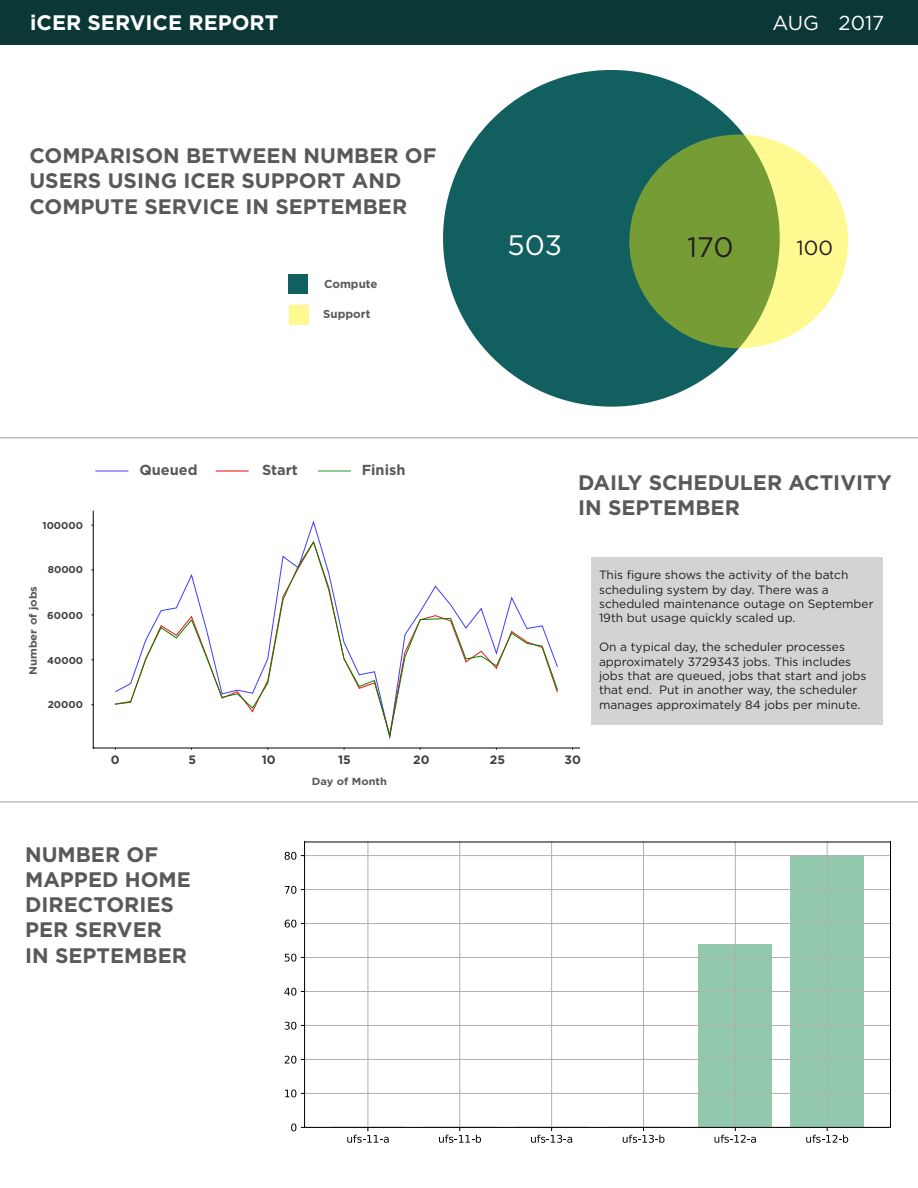
<style>
.page{position:relative;width:918px;height:1188px;background:#fff}
.page>*{position:absolute;margin:0;border:0;box-sizing:border-box;transform-origin:0 0}
.t1{font:28.2px "Gotham";color:#fff}
.t2{font:28.2px "Gotham";color:#231f20}
.t3{font:700 21px/25.2px "Gotham";color:#58595b}
.t4{font:700 21px "Gotham";color:#fff}
.t5{font:20.55px "Gotham";color:#231f20}
.t6{font:20.25px "Gotham";color:#fff}
.t7{font:700 14.55px "Gotham";color:#58595b}
.t8{font:700 12.15px "Gotham";color:#414042}
.t9{font:12px/14.4px "Gotham";color:#231f20}
.t10{font:700 11.55px "Gotham";color:#58595b}
.t11{font:700 10.5px "Gotham";letter-spacing:-.005em;color:#58595b;scale:1.07 1}
.t12{font:700 10.35px "Gotham";color:#58595b;scale:1.07 1}
.t13{font:700 10.05px "Gotham";color:#414042}
</style>
<div class="page">
<hr style="left:0;top:437px;width:918px;height:2px;background:#bcbec0">
<hr style="left:0;top:801px;width:918px;height:2px;background:#bcbec0">
<div style="left:0;top:0;width:918px;height:45px;background:#0b3836"></div>
<div style="left:592px;top:557px;width:291px;height:167px;background:#d1d3d4"></div>
<div style="left:288px;top:275px;width:20px;height:19px;background:#115f5e"></div>
<div style="left:289px;top:305px;width:20px;height:19px;background:#fff992"></div>
<div style="left:443px;top:70px;width:337px;height:337px;background:#115f5e;border-radius:50%"></div>
<svg style="left:629px;top:135px;width:219px;height:213px;background:#a3bb53"></svg>
<hr style="left:95px;top:471px;width:33px;height:1px;background:#3d3dff">
<hr style="left:216px;top:470px;width:33px;height:2px;background:#ec110a">
<hr style="left:318px;top:470px;width:33px;height:2px;background:#2f972e">
<svg style="left:115px;top:540px;width:443px;height:199px"></svg>
<hr style="left:93px;top:748px;width:487px;height:1px;background:#000">
<hr style="left:93px;top:511px;width:1px;height:237px;background:#000">
<div style="left:699px;top:944px;width:73px;height:183px;background:#92c9ad"></div>
<div style="left:790px;top:856px;width:74px;height:271px;background:#92c9ad"></div>
<hr style="left:368px;top:842px;width:1px;height:285px;background:#b0b0b0">
<svg style="left:347px;top:1128px;width:42px;height:15px"></svg>
<hr style="left:459px;top:842px;width:1px;height:285px;background:#b0b0b0">
<svg style="left:439px;top:1128px;width:42px;height:15px"></svg>
<hr style="left:551px;top:842px;width:1px;height:285px;background:#b0b0b0">
<svg style="left:531px;top:1128px;width:41px;height:15px"></svg>
<hr style="left:643px;top:842px;width:1px;height:285px;background:#b0b0b0">
<svg style="left:623px;top:1128px;width:41px;height:15px"></svg>
<hr style="left:735px;top:842px;width:1px;height:285px;background:#b0b0b0">
<svg style="left:714px;top:1128px;width:42px;height:15px"></svg>
<hr style="left:827px;top:842px;width:1px;height:285px;background:#b0b0b0">
<svg style="left:806px;top:1128px;width:42px;height:15px"></svg>
<svg style="left:291px;top:1124px;width:14px;height:7px"></svg>
<hr style="left:305px;top:1093px;width:586px;height:1px;background:#b0b0b0">
<svg style="left:285px;top:1089px;width:19px;height:8px"></svg>
<hr style="left:305px;top:1059px;width:586px;height:1px;background:#b0b0b0">
<svg style="left:285px;top:1056px;width:19px;height:8px"></svg>
<hr style="left:305px;top:1025px;width:586px;height:1px;background:#b0b0b0">
<svg style="left:285px;top:1022px;width:19px;height:8px"></svg>
<hr style="left:305px;top:991px;width:586px;height:1px;background:#b0b0b0">
<svg style="left:284px;top:988px;width:20px;height:8px"></svg>
<hr style="left:305px;top:957px;width:586px;height:1px;background:#b0b0b0">
<svg style="left:285px;top:954px;width:19px;height:8px"></svg>
<hr style="left:305px;top:923px;width:586px;height:1px;background:#b0b0b0">
<svg style="left:285px;top:920px;width:19px;height:8px"></svg>
<hr style="left:305px;top:889px;width:586px;height:1px;background:#b0b0b0">
<svg style="left:285px;top:886px;width:19px;height:8px"></svg>
<hr style="left:305px;top:855px;width:586px;height:1px;background:#b0b0b0">
<svg style="left:285px;top:852px;width:19px;height:8px"></svg>
<hr style="left:305px;top:842px;width:586px;height:1px;background:#000">
<hr style="left:305px;top:1127px;width:586px;height:1px;background:#000">
<hr style="left:890px;top:842px;width:1px;height:285px;background:#000">
<hr style="left:304px;top:842px;width:1px;height:285px;background:#000">
<h2 class="t4" style="left:30px;top:9px;width:250px">iCER SERVICE REPORT</h2>
<h3 class="t6" style="left:772px;top:9px;width:113px">AUG 2017</h3>
<h2 class="t3" style="left:29px;top:143px;width:409px">COMPARISON BETWEEN NUMBER OF<br>USERS USING ICER SUPPORT AND<br>COMPUTE SERVICE IN SEPTEMBER</h2>
<p class="t10" style="left:324px;top:276px;width:55px">Compute</p>
<p class="t10" style="left:323px;top:306px;width:49px">Support</p>
<p class="t13" style="left:42px;top:519px;width:42px">100000</p>
<p class="t11" style="left:26px;top:675px;width:85px;rotate:-90deg">Number of jobs</p>
<p class="t13" style="left:48px;top:563px;width:37px">80000</p>
<p class="t13" style="left:47px;top:609px;width:37px">60000</p>
<p class="t13" style="left:47px;top:654px;width:38px">40000</p>
<p class="t13" style="left:48px;top:698px;width:37px">20000</p>
<p class="t7" style="left:139px;top:461px;width:60px">Queued</p>
<p class="t7" style="left:262px;top:461px;width:37px">Start</p>
<p class="t7" style="left:362px;top:461px;width:45px">Finish</p>
<h1 class="t1" style="left:508px;top:227px;width:56px">503</h1>
<h1 class="t2" style="left:687px;top:229px;width:48px">170</h1>
<h3 class="t5" style="left:797px;top:235px;width:38px">100</h3>
<h2 class="t3" style="left:578px;top:470px;width:315px">DAILY SCHEDULER ACTIVITY<br>IN SEPTEMBER</h2>
<p class="t9" style="left:599px;top:567px;width:276px">This figure shows the activity of the batch scheduling system by day. There was a scheduled maintenance outage on September 19th but usage quickly scaled up.</p>
<p class="t9" style="left:599px;top:639px;width:269px">On a typical day, the scheduler processes approximately 3729343 jobs. This includes jobs that are queued, jobs that start and jobs that end. Put in another way, the scheduler manages approximately 84 jobs per minute.</p>
<p class="t8" style="left:111px;top:752px;width:10px">0</p>
<p class="t8" style="left:188px;top:752px;width:9px">5</p>
<p class="t8" style="left:262px;top:752px;width:15px">10</p>
<p class="t8" style="left:338px;top:752px;width:14px">15</p>
<p class="t8" style="left:413px;top:752px;width:18px">20</p>
<p class="t8" style="left:490px;top:752px;width:17px">25</p>
<p class="t8" style="left:565px;top:752px;width:18px">30</p>
<h2 class="t3" style="left:25px;top:842px;width:167px">NUMBER OF<br>MAPPED HOME<br>DIRECTORIES<br>PER SERVER<br>IN SEPTEMBER</h2>
<p class="t12" style="left:312px;top:774px;width:72px">Day of Month</p>
</div>
